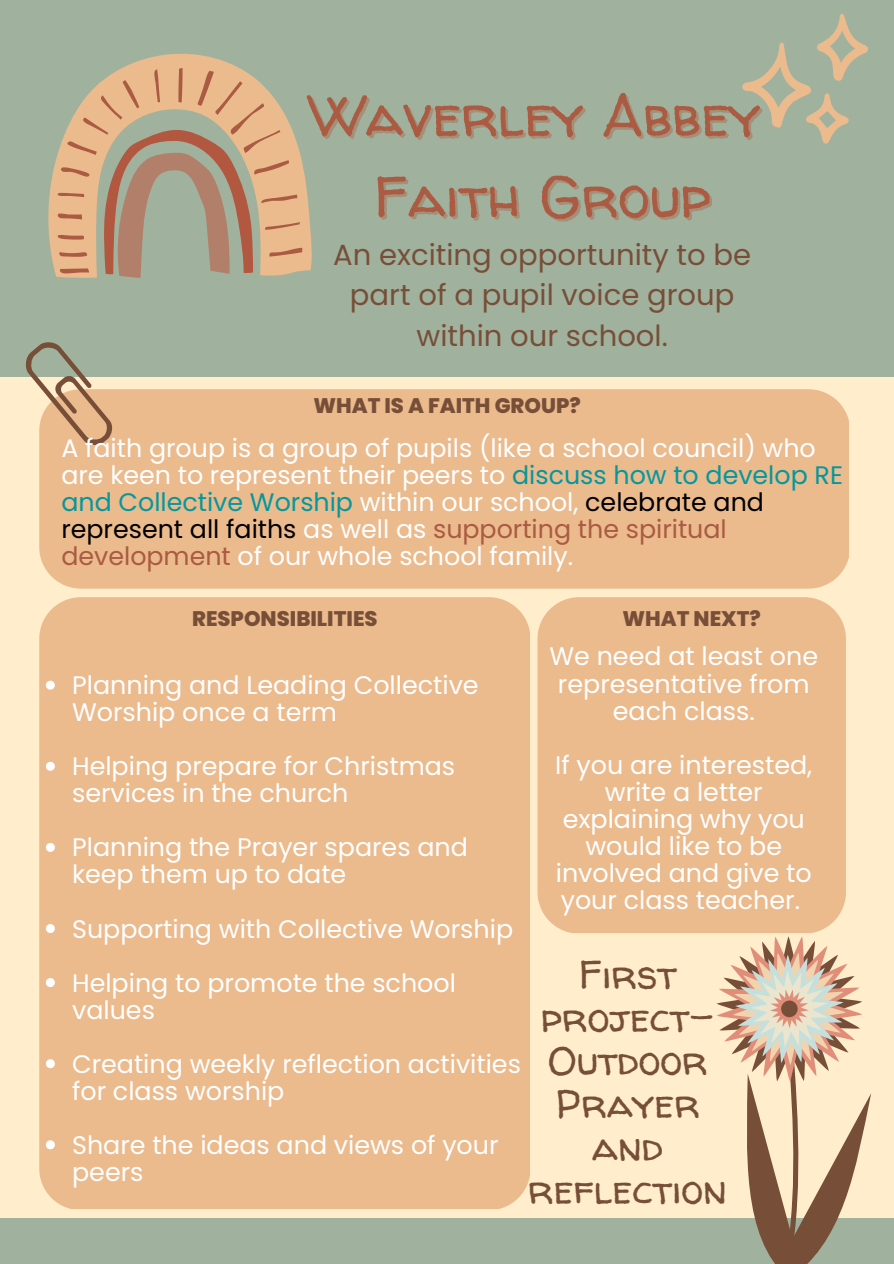
<style>
.page{position:relative;width:894px;height:1264px;background:#fff}
.page>*{position:absolute;margin:0;border:0;box-sizing:border-box;transform-origin:0 0}
.t1{font:58.35px/81px "Walter Turncoat";color:#aa5b42;text-align:center}
.t2{font:40.35px/42.8px "Walter Turncoat";color:#774f38;text-align:center}
.t3{font:29.1px/40.5px "Poppins";color:#774f38;text-align:center}
.t4{font:25.35px/27px "Poppins";color:#fff}
.t5{font:800 21px "Poppins";color:#774f38}
.s1{color:#03989e}
.s2{color:#000}
.s3{color:#aa5b42}
</style>
<div class="page">
<div style="left:0;top:0;width:893px;height:1263px;background:#ffedcb"></div>
<div style="left:0;top:0;width:893px;height:377px;background:#a0b29e"></div>
<svg style="left:48px;top:54px;width:264px;height:224px"></svg>
<svg style="left:103px;top:274px;width:150px;height:4px"></svg>
<svg style="left:55px;top:68px;width:247px;height:206px"></svg>
<div style="left:0;top:1218px;width:893px;height:45px;background:#a0b29e"></div>
<svg style="left:695px;top:932px;width:176px;height:331px"></svg>
<svg style="left:742px;top:14px;width:126px;height:130px"></svg>
<div style="left:39px;top:389px;width:809px;height:199px;background:#ebba8d"></div>
<div style="left:39px;top:597px;width:490px;height:612px;background:#ebba8d"></div>
<svg style="left:25px;top:342px;width:89px;height:104px"></svg>
<svg style="left:46px;top:680px;width:9px;height:9px"></svg>
<svg style="left:46px;top:761px;width:9px;height:9px"></svg>
<svg style="left:46px;top:842px;width:9px;height:9px"></svg>
<svg style="left:46px;top:924px;width:9px;height:9px"></svg>
<svg style="left:46px;top:978px;width:9px;height:9px"></svg>
<svg style="left:46px;top:1059px;width:9px;height:9px"></svg>
<svg style="left:46px;top:1140px;width:9px;height:9px"></svg>
<div style="left:537px;top:597px;width:308px;height:335px;background:#ebba8d"></div>
<h1 class="t1" style="left:309px;top:74px;width:453px">Waverley Abbey<br>Faith Group</h1>
<p class="t3" style="left:333px;top:234px;width:419px">An exciting opportunity to be part of a pupil voice group within our school.</p>
<p class="t5" style="left:313px;top:391px;width:269px">WHAT IS A FAITH GROUP?</p>
<p class="t4" style="left:61px;top:435px;width:782px">A faith group is a group of pupils (like a school council) who are keen to represent their peers to <span class="s1">discuss how to develop RE and Collective Worship</span> within our school, <span class="s2">celebrate and represent all faiths</span> as well as <span class="s3">supporting the spiritual development</span> of our whole school family.</p>
<p class="t5" style="left:192px;top:604px;width:187px">RESPONSIBILITIES</p>
<p class="t5" style="left:622px;top:604px;width:140px">WHAT NEXT?</p>
<p class="t4" style="left:549px;top:643px;width:270px;text-align:center">We need at least one representative from each class.</p>
<p class="t4" style="left:555px;top:751px;width:258px;text-align:center">If you are interested, write a letter explaining why you would like to be involved and give to your class teacher.</p>
<p class="t4" style="left:72px;top:671px;width:408px">Planning and Leading Collective<br>Worship once a term</p>
<p class="t4" style="left:72px;top:753px;width:384px">Helping prepare for Christmas services in the church</p>
<p class="t4" style="left:72px;top:834px;width:397px">Planning the Prayer spares and keep them up to date</p>
<p class="t4" style="left:72px;top:901px;width:442px;line-height:54px">Supporting with Collective Worship<br>Helping to promote the school</p>
<p class="t4" style="left:72px;top:982px;width:450px;line-height:54px">values<br>Creating weekly reflection activities</p>
<p class="t4" style="left:72px;top:1063px;width:428px;line-height:54px">for class worship<br>Share the ideas and views of your</p>
<p class="t4" style="left:72px;top:1158px;width:73px">peers</p>
<h2 class="t2" style="left:528px;top:953px;width:200px">First project-<br>Outdoor<br>Prayer and reflection</h2>
</div>
